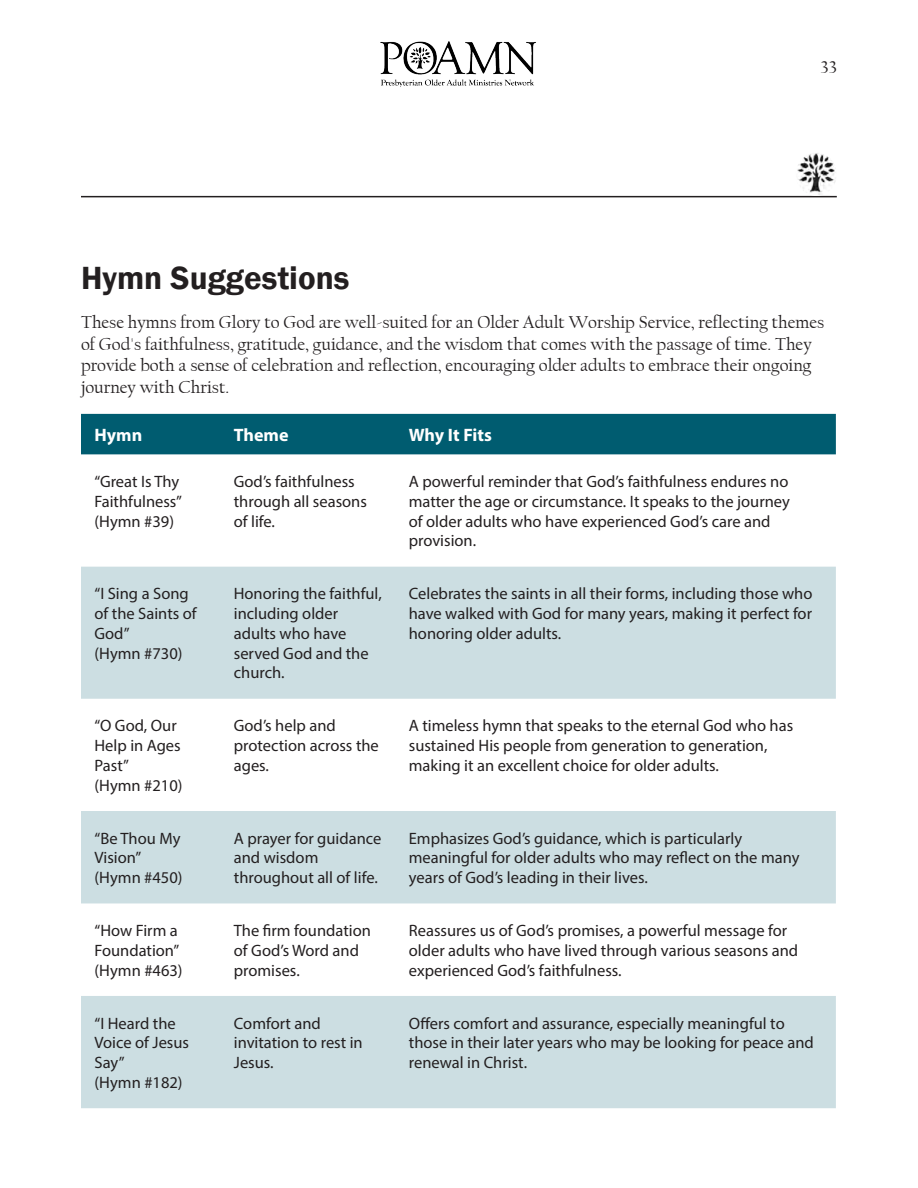
<style>
.page{position:relative;width:918px;height:1188px;background:#fff}
.page>*{position:absolute;margin:0;border:0;box-sizing:border-box;transform-origin:0 0}
.t1{font:600 33px "Franklin Gothic";color:#231f20}
.t2{font:18px/21.6px "Californian FB";color:#231f20}
.t3{font:700 18px "Myriad Pro";color:#fff}
.t4{font:16.5px/19.8px "Myriad Pro";color:#231f20}
</style>
<div class="page">
<img style="left:380px;top:41px;width:156px;height:46px">
<hr style="left:81px;top:196px;width:756px;height:1px;background:#231f20">
<img style="left:796px;top:153px;width:41px;height:43px">
<div style="left:81px;top:414px;width:755px;height:40px;background:#005c70"></div>
<svg style="left:81px;top:567px;width:755px;height:541px;fill:#ccdee2"></svg>
<p class="t2" style="left:821px;top:57px;width:18px">33</p>
<p class="t1" style="left:81px;top:257px;width:270px">Hymn Suggestions</p>
<p class="t2" style="left:81px;top:312px;width:745px">These hymns from Glory to God are well-suited for an Older Adult Worship Service, reflecting themes of God's faithfulness, gratitude, guidance, and the wisdom that comes with the passage of time. They provide both a sense of celebration and reflection, encouraging older adults to embrace their ongoing journey with Christ.</p>
<p class="t3" style="left:94px;top:423px;width:49px">Hymn</p>
<p class="t3" style="left:234px;top:423px;width:56px">Theme</p>
<p class="t3" style="left:409px;top:423px;width:85px">Why It Fits</p>
<p class="t4" style="left:94px;top:471px;width:89px">“Great Is Thy<br>Faithfulness” (Hymn #39)</p>
<p class="t4" style="left:234px;top:471px;width:135px">God’s faithfulness through all seasons of life.</p>
<p class="t4" style="left:409px;top:471px;width:383px">A powerful reminder that God’s faithfulness endures no matter the age or circumstance. It speaks to the journey of older adults who have experienced God’s care and provision.</p>
<p class="t4" style="left:95px;top:584px;width:104px">“I Sing a Song of the Saints of<br>God”<br>(Hymn #730)</p>
<p class="t4" style="left:234px;top:584px;width:149px">Honoring the faithful, including older adults who have served God and the church.</p>
<p class="t4" style="left:409px;top:584px;width:405px;text-align:justify">Celebrates the saints in all their forms, including those who have walked with God for many years, making it perfect for honoring older adults.</p>
<p class="t4" style="left:95px;top:716px;width:90px">“O God, Our<br>Help in Ages<br>Past”<br>(Hymn #210)</p>
<p class="t4" style="left:234px;top:716px;width:147px">God’s help and protection across the ages.</p>
<p class="t4" style="left:409px;top:716px;width:386px">A timeless hymn that speaks to the eternal God who has sustained His people from generation to generation, making it an excellent choice for older adults.</p>
<p class="t4" style="left:95px;top:828px;width:90px">“Be Thou My<br>Vision” (Hymn #450)</p>
<p class="t4" style="left:234px;top:828px;width:149px">A prayer for guidance and wisdom throughout all of life.</p>
<p class="t4" style="left:409px;top:828px;width:392px">Emphasizes God’s guidance, which is particularly meaningful for older adults who may reflect on the many years of God’s leading in their lives.</p>
<p class="t4" style="left:95px;top:920px;width:90px">“How Firm a<br>Foundation” (Hymn #463)</p>
<p class="t4" style="left:234px;top:920px;width:138px">The firm foundation of God’s Word and promises.</p>
<p class="t4" style="left:409px;top:920px;width:391px">Reassures us of God’s promises, a powerful message for older adults who have lived through various seasons and experienced God’s faithfulness.</p>
<p class="t4" style="left:95px;top:1013px;width:96px">“I Heard the<br>Voice of Jesus<br>Say”<br>(Hymn #182)</p>
<p class="t4" style="left:234px;top:1013px;width:130px">Comfort and invitation to rest in<br>Jesus.</p>
<p class="t4" style="left:409px;top:1013px;width:406px">Offers comfort and assurance, especially meaningful to those in their later years who may be looking for peace and renewal in Christ.</p>
</div>
